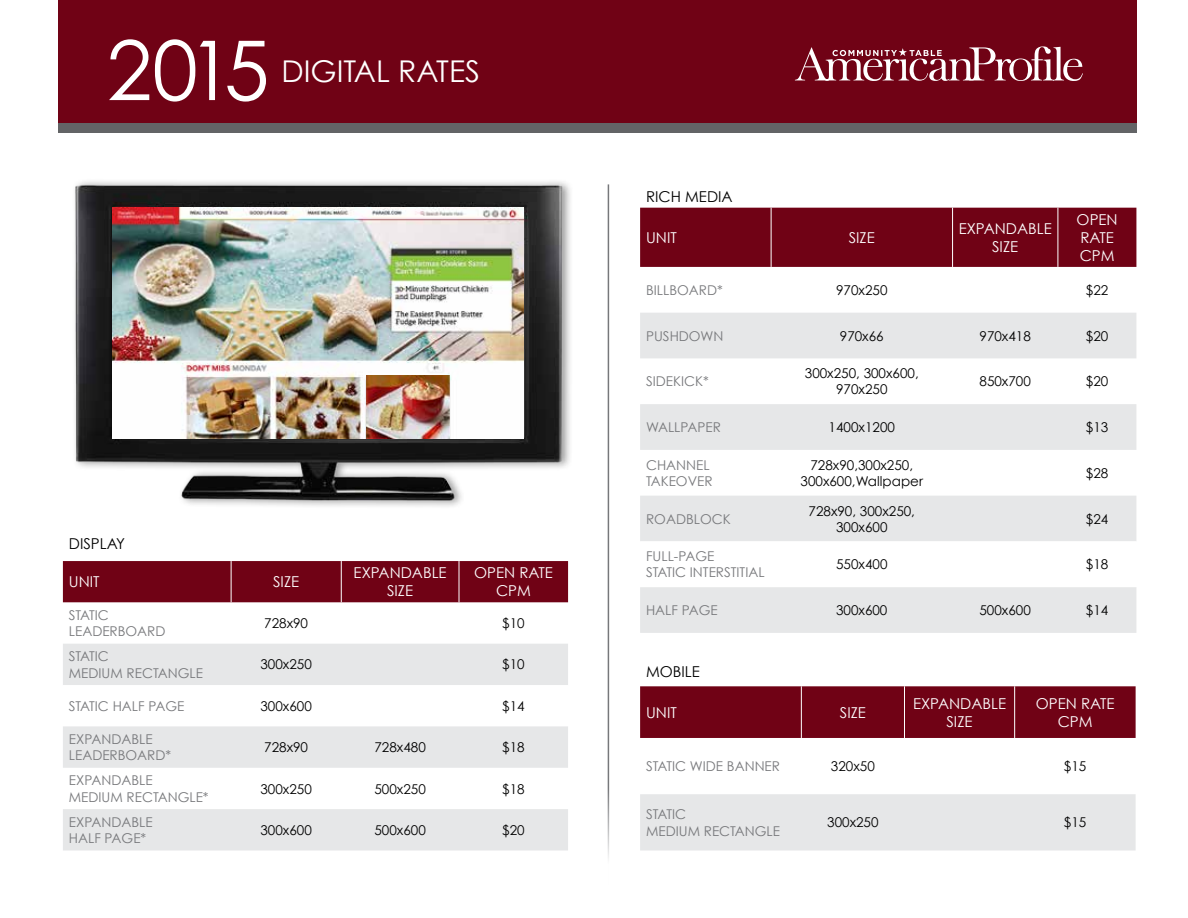
<style>
.page{position:relative;width:1188px;height:918px;background:#fff}
.page>*{position:absolute;margin:0;border:0;box-sizing:border-box;transform-origin:0 0}
.t1{font:82.5px "Century Gothic";color:#fff}
.t2{font:30px "Century Gothic";color:#fff}
.t3{font:15px/18px "Century Gothic";color:#fff;text-align:center}
.t4{font:15px "Century Gothic";color:#000}
.t5{font:13.5px/16.2px "Century Gothic";color:#000;text-align:center}
.t6{font:13.5px/16.2px "Century Gothic";color:#77787b}
</style>
<div class="page">
<img style="left:75px;top:181px;width:496px;height:326px">
<div style="left:58px;top:0;width:1079px;height:133px;background:#636466"></div>
<div style="left:58px;top:0;width:1079px;height:122px;background:#700215"></div>
<div style="left:63px;top:561px;width:505px;height:41px;background:#700215"></div>
<svg style="left:63px;top:644px;width:505px;height:206px;fill:#e6e7e8"></svg>
<hr style="left:231px;top:561px;width:1px;height:41px;background:#fff">
<hr style="left:341px;top:561px;width:1px;height:41px;background:#fff">
<hr style="left:459px;top:561px;width:1px;height:41px;background:#fff">
<hr style="left:608px;top:184px;width:1px;height:702px;background:#77787b">
<div style="left:640px;top:208px;width:496px;height:59px;background:#700215"></div>
<svg style="left:640px;top:313px;width:496px;height:320px;fill:#e6e7e8"></svg>
<svg style="left:640px;top:541px;width:496px;height:46px"></svg>
<hr style="left:771px;top:208px;width:1px;height:59px;background:#fff">
<hr style="left:952px;top:208px;width:1px;height:59px;background:#fff">
<hr style="left:1058px;top:208px;width:1px;height:59px;background:#fff">
<div style="left:640px;top:686px;width:496px;height:52px;background:#700215"></div>
<div style="left:640px;top:794px;width:496px;height:56px;background:#e6e7e8"></div>
<hr style="left:801px;top:686px;width:1px;height:52px;background:#fff">
<hr style="left:904px;top:686px;width:1px;height:52px;background:#fff">
<hr style="left:1014px;top:686px;width:1px;height:52px;background:#fff">
<svg style="left:795px;top:46px;width:288px;height:35px"></svg>
<img style="left:113px;top:207px;width:411px;height:231px">
<img style="left:366px;top:376px;width:84px;height:62px">
<h1 class="t1" style="left:107px;top:20px;width:165px">2015</h1>
<h2 class="t2" style="left:282px;top:53px;width:200px">DIGITAL RATES</h2>
<p class="t4" style="left:69px;top:535px;width:57px">DISPLAY</p>
<p class="t3" style="left:69px;top:573px;width:32px">UNIT</p>
<p class="t3" style="left:273px;top:573px;width:28px">SIZE</p>
<p class="t3" style="left:354px;top:564px;width:94px">EXPANDABLE<br>SIZE</p>
<p class="t3" style="left:474px;top:564px;width:80px">OPEN RATE<br>CPM</p>
<p class="t6" style="left:69px;top:607px;width:98px">STATIC<br>LEADERBOARD</p>
<p class="t5" style="left:264px;top:615px;width:45px">728x90</p>
<p class="t5" style="left:502px;top:615px;width:24px">$10</p>
<p class="t6" style="left:69px;top:648px;width:136px">STATIC<br>MEDIUM RECTANGLE</p>
<p class="t5" style="left:261px;top:656px;width:53px">300x250</p>
<p class="t5" style="left:502px;top:656px;width:24px">$10</p>
<p class="t6" style="left:69px;top:698px;width:117px">STATIC HALF PAGE</p>
<p class="t5" style="left:261px;top:698px;width:53px">300x600</p>
<p class="t5" style="left:502px;top:698px;width:24px">$14</p>
<p class="t6" style="left:69px;top:731px;width:104px">EXPANDABLE<br>LEADERBOARD*</p>
<p class="t5" style="left:264px;top:739px;width:45px">728x90</p>
<p class="t5" style="left:374px;top:739px;width:53px">728x480</p>
<p class="t5" style="left:502px;top:739px;width:24px">$18</p>
<p class="t6" style="left:69px;top:772px;width:141px">EXPANDABLE<br>MEDIUM RECTANGLE*</p>
<p class="t5" style="left:261px;top:780px;width:53px">300x250</p>
<p class="t5" style="left:374px;top:780px;width:53px">500x250</p>
<p class="t5" style="left:502px;top:780px;width:24px">$18</p>
<p class="t6" style="left:69px;top:814px;width:85px">EXPANDABLE<br>HALF PAGE*</p>
<p class="t5" style="left:261px;top:822px;width:53px">300x600</p>
<p class="t5" style="left:374px;top:822px;width:53px">500x600</p>
<p class="t5" style="left:502px;top:822px;width:24px">$20</p>
<p class="t4" style="left:646px;top:187px;width:88px">RICH MEDIA</p>
<p class="t3" style="left:646px;top:228px;width:32px">UNIT</p>
<p class="t3" style="left:849px;top:228px;width:28px">SIZE</p>
<p class="t3" style="left:959px;top:219px;width:94px">EXPANDABLE<br>SIZE</p>
<p class="t3" style="left:1077px;top:210px;width:43px;text-align:left">OPEN<br>RATE<br>CPM</p>
<p class="t6" style="left:646px;top:282px;width:78px">BILLBOARD*</p>
<p class="t5" style="left:836px;top:282px;width:53px">970x250</p>
<p class="t5" style="left:1086px;top:282px;width:24px">$22</p>
<p class="t6" style="left:646px;top:327px;width:79px">PUSHDOWN</p>
<p class="t5" style="left:840px;top:327px;width:45px">970x66</p>
<p class="t5" style="left:980px;top:327px;width:53px">970x418</p>
<p class="t5" style="left:1086px;top:327px;width:24px">$20</p>
<p class="t6" style="left:646px;top:373px;width:64px">SIDEKICK*</p>
<p class="t5" style="left:805px;top:365px;width:115px">300x250, 300x600,<br>970x250</p>
<p class="t5" style="left:980px;top:373px;width:53px">850x700</p>
<p class="t5" style="left:1086px;top:373px;width:24px">$20</p>
<p class="t6" style="left:646px;top:419px;width:76px">WALLPAPER</p>
<p class="t5" style="left:829px;top:419px;width:68px">1400x1200</p>
<p class="t5" style="left:1086px;top:419px;width:24px">$13</p>
<p class="t6" style="left:646px;top:457px;width:68px">CHANNEL<br>TAKEOVER</p>
<p class="t5" style="left:801px;top:457px;width:124px">728x90,300x250,<br>300x600,Wallpaper</p>
<p class="t5" style="left:1086px;top:465px;width:24px">$28</p>
<p class="t6" style="left:646px;top:510px;width:86px">ROADBLOCK</p>
<p class="t5" style="left:809px;top:502px;width:108px">728x90, 300x250,<br>300x600</p>
<p class="t5" style="left:1086px;top:510px;width:24px">$24</p>
<p class="t6" style="left:646px;top:548px;width:120px">FULL-PAGE<br>STATIC INTERSTITIAL</p>
<p class="t5" style="left:836px;top:556px;width:53px">550x400</p>
<p class="t5" style="left:1086px;top:556px;width:24px">$18</p>
<p class="t6" style="left:646px;top:602px;width:73px">HALF PAGE</p>
<p class="t5" style="left:836px;top:602px;width:53px">300x600</p>
<p class="t5" style="left:980px;top:602px;width:53px">500x600</p>
<p class="t5" style="left:1086px;top:602px;width:24px">$14</p>
<p class="t4" style="left:646px;top:662px;width:55px">MOBILE</p>
<p class="t3" style="left:646px;top:703px;width:32px">UNIT</p>
<p class="t3" style="left:840px;top:703px;width:28px">SIZE</p>
<p class="t3" style="left:913px;top:694px;width:94px">EXPANDABLE<br>SIZE</p>
<p class="t3" style="left:1036px;top:694px;width:80px">OPEN RATE<br>CPM</p>
<p class="t6" style="left:646px;top:758px;width:135px">STATIC WIDE BANNER</p>
<p class="t5" style="left:831px;top:758px;width:45px">320x50</p>
<p class="t5" style="left:1064px;top:758px;width:24px">$15</p>
<p class="t6" style="left:646px;top:806px;width:136px">STATIC<br>MEDIUM RECTANGLE</p>
<p class="t5" style="left:827px;top:814px;width:53px">300x250</p>
<p class="t5" style="left:1064px;top:814px;width:24px">$15</p>
</div>
